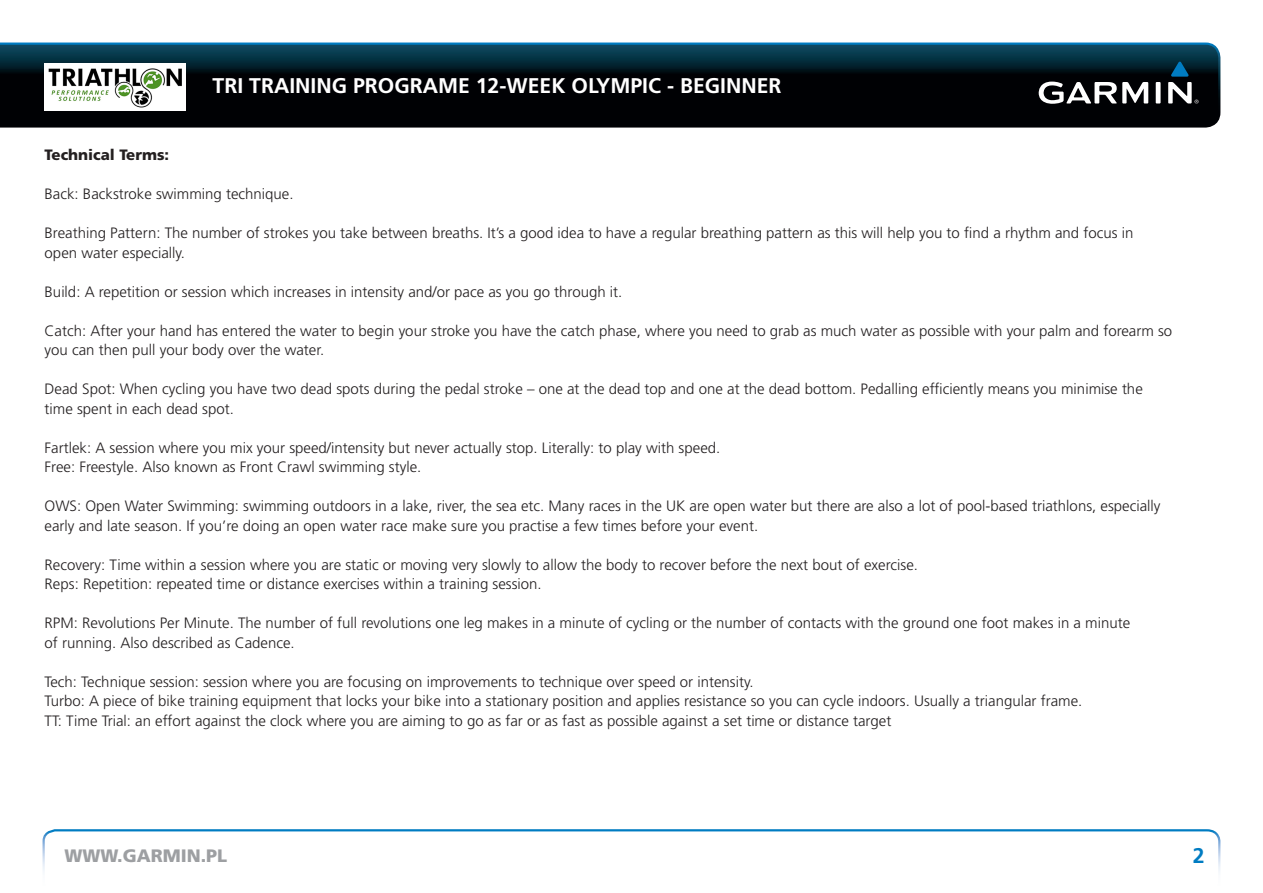
<style>
.page{position:relative;width:1263px;height:893px;background:#fff}
.page>*{position:absolute;margin:0;border:0;box-sizing:border-box;transform-origin:0 0}
.t1{font:700 21.3px "Frutiger LT Std";color:#fff}
.t2{font:700 21.3px "Frutiger LT Std";color:#007cc2}
.t3{font:900 18px "Frutiger LT Std";color:#9d9fa2}
.t4{font:300 15px/19.5px "Frutiger LT Std";color:#231f20}
.t5{font:900 15px "Frutiger LT Std";color:#231f20}
</style>
<div class="page">
<svg style="left:0;top:43px;width:1220px;height:85px;background:#081a23"></svg>
<svg style="left:42px;top:829px;width:1179px;height:43px"></svg>
<img style="left:45px;top:63px;width:140px;height:48px">
<h1 class="t1" style="left:213px;top:73px;width:570px">TRI TRAINING PROGRAME 12-WEEK OLYMPIC - BEGINNER</h1>
<p class="t5" style="left:45px;top:146px;width:126px">Technical Terms:</p>
<p class="t4" style="left:45px;top:184px;width:250px">Back: Backstroke swimming technique.</p>
<p class="t4" style="left:45px;top:223px;width:1090px">Breathing Pattern: The number of strokes you take between breaths. It’s a good idea to have a regular breathing pattern as this will help you to find a rhythm and focus in open water especially.</p>
<p class="t4" style="left:45px;top:282px;width:579px">Build: A repetition or session which increases in intensity and/or pace as you go through it.</p>
<p class="t4" style="left:45px;top:321px;width:1129px">Catch: After your hand has entered the water to begin your stroke you have the catch phase, where you need to grab as much water as possible with your palm and forearm so you can then pull your body over the water.</p>
<p class="t4" style="left:45px;top:379px;width:1100px">Dead Spot: When cycling you have two dead spots during the pedal stroke – one at the dead top and one at the dead bottom. Pedalling efficiently means you minimise the time spent in each dead spot.</p>
<p class="t4" style="left:45px;top:438px;width:677px">Fartlek: A session where you mix your speed/intensity but never actually stop. Literally: to play with speed.</p>
<p class="t4" style="left:45px;top:457px;width:378px">Free: Freestyle. Also known as Front Crawl swimming style.</p>
<p class="t4" style="left:45px;top:496px;width:1117px">OWS: Open Water Swimming: swimming outdoors in a lake, river, the sea etc. Many races in the UK are open water but there are also a lot of pool-based triathlons, especially early and late season. If you’re doing an open water race make sure you practise a few times before your event.</p>
<p class="t4" style="left:45px;top:555px;width:875px">Recovery: Time within a session where you are static or moving very slowly to allow the body to recover before the next bout of exercise.</p>
<p class="t4" style="left:45px;top:574px;width:499px">Reps: Repetition: repeated time or distance exercises within a training session.</p>
<p class="t4" style="left:45px;top:613px;width:1087px">RPM: Revolutions Per Minute. The number of full revolutions one leg makes in a minute of cycling or the number of contacts with the ground one foot makes in a minute of running. Also described as Cadence.</p>
<p class="t4" style="left:45px;top:672px;width:710px">Tech: Technique session: session where you are focusing on improvements to technique over speed or intensity.</p>
<p class="t4" style="left:45px;top:691px;width:1039px">Turbo: A piece of bike training equipment that locks your bike into a stationary position and applies resistance so you can cycle indoors. Usually a triangular frame.</p>
<p class="t4" style="left:45px;top:711px;width:848px">TT: Time Trial: an effort against the clock where you are aiming to go as far or as fast as possible against a set time or distance target</p>
<p class="t3" style="left:64px;top:844px;width:164px">WWW.GARMIN.PL</p>
<h1 class="t2" style="left:1193px;top:843px;width:13px">2</h1>
</div>
